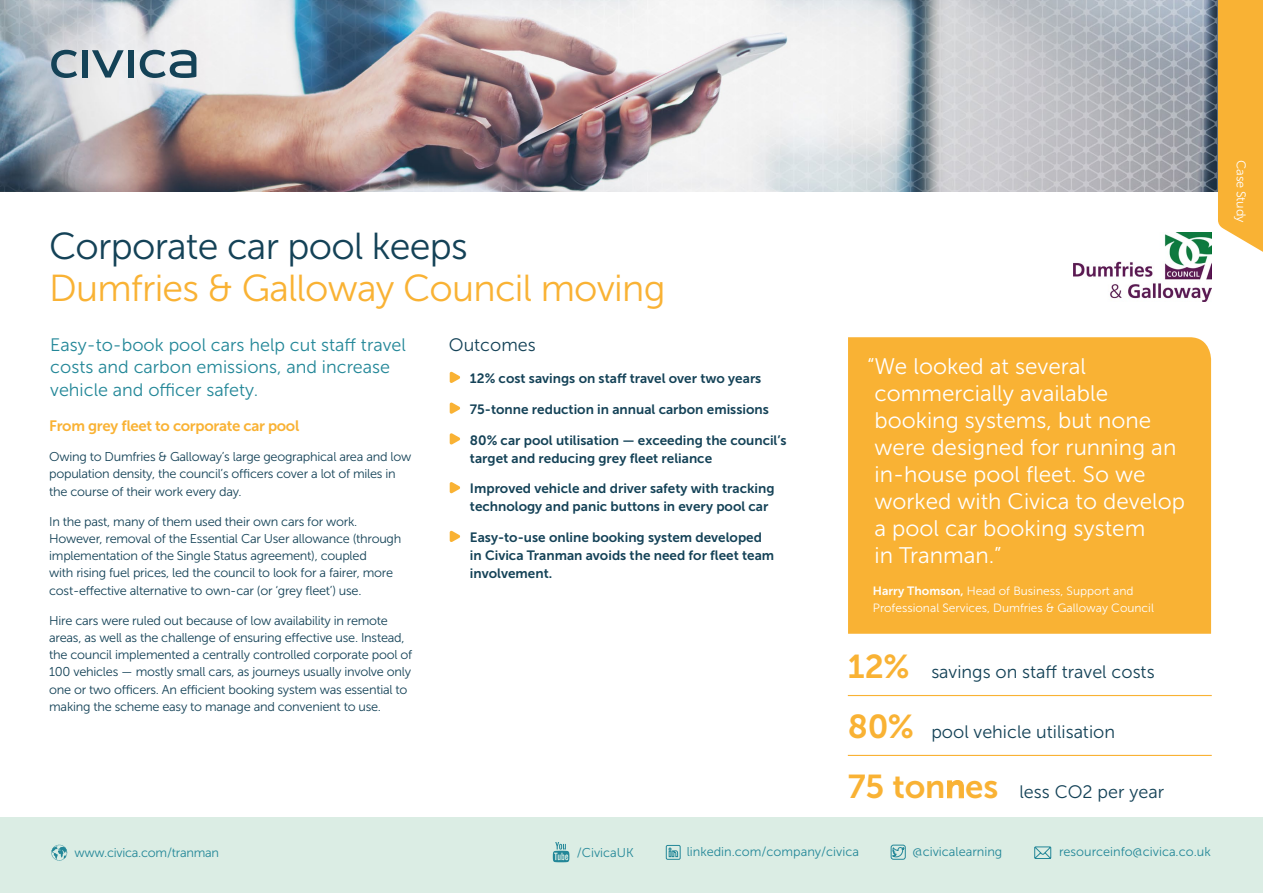
<style>
.page{position:relative;width:1263px;height:893px;background:#fff}
.page>*{position:absolute;margin:0;border:0;box-sizing:border-box;transform-origin:0 0}
.t1{font:37.5px "Museo Sans 300";letter-spacing:-.02em;color:#f9b234}
.t2{font:37.5px "Museo Sans 300";letter-spacing:-.02em;color:#144257}
.t3{font:22.5px/27px "Museo Sans 300";color:#fff}
.t4{font:18px/22.5px "Museo Sans 300";color:#238798}
.t5{font:18px "Museo Sans 300";color:#144257}
.t6{font:15px "Museo Sans 700";letter-spacing:-.02em;color:#f9b234}
.t7{font:13.5px/18px "Museo Sans 700";color:#144257}
.t8{font:12.75px/17.2px "Museo Sans 300";letter-spacing:-.02em;color:#144257}
.t9{font:12.75px "Museo Sans 300";color:#238798}
.t10{font:12.75px "Museo Sans 300";letter-spacing:-.02em;color:#238798}
.t11{font:12.75px "Museo Sans 300";letter-spacing:-.025em;color:#fff}
.t12{font:12px/16.5px "Museo Sans 300";color:#fff}
.s1{font-family:"Museo Sans 700"}
.s2{font-family:"Museo Sans 700";font-size:33px;color:#f9b234}
</style>
<div class="page">
<img style="left:0;top:0;width:1218px;height:192px">
<div style="left:0;top:817px;width:1263px;height:76px;background:#dbede4"></div>
<div style="left:848px;top:337px;width:363px;height:297px;background:#f9b234"></div>
<svg style="left:1034px;top:846px;width:17px;height:13px"></svg>
<div style="left:666px;top:845px;width:14px;height:14px;border:1px solid #238798"></div>
<svg style="left:668px;top:848px;width:10px;height:9px"></svg>
<svg style="left:891px;top:845px;width:15px;height:15px"></svg>
<svg style="left:553px;top:842px;width:16px;height:20px"></svg>
<div style="left:1218px;top:0;width:45px;height:252px;background:#f9b234"></div>
<svg style="left:51px;top:50px;width:26px;height:28px"></svg>
<div style="left:128px;top:50px;width:5px;height:28px;background:#144257"></div>
<div style="left:83px;top:50px;width:5px;height:28px;background:#144257"></div>
<svg style="left:92px;top:50px;width:32px;height:28px"></svg>
<svg style="left:140px;top:50px;width:56px;height:28px;background:#8a9fa9"></svg>
<svg style="left:450px;top:371px;width:10px;height:12px"></svg>
<svg style="left:450px;top:402px;width:10px;height:12px"></svg>
<svg style="left:450px;top:433px;width:10px;height:12px"></svg>
<svg style="left:450px;top:482px;width:10px;height:12px"></svg>
<svg style="left:450px;top:530px;width:10px;height:12px"></svg>
<hr style="left:848px;top:695px;width:364px;height:1px;background:#f9b234">
<hr style="left:848px;top:755px;width:364px;height:1px;background:#f9b234">
<svg style="left:51px;top:844px;width:16px;height:17px"></svg>
<img style="left:1074px;top:232px;width:138px;height:69px">
<h1 class="t2" style="left:49px;top:226px;width:420px">Corporate car pool keeps</h1>
<h1 class="t1" style="left:49px;top:268px;width:618px">Dumfries &amp; Galloway Council moving</h1>
<h3 class="t4" style="left:50px;top:333px;width:357px">Easy-to-book pool cars help cut staff travel costs and carbon emissions, and increase vehicle and officer safety.</h3>
<p class="t6" style="left:49px;top:417px;width:252px">From grey fleet to corporate car pool</p>
<p class="t8" style="left:49px;top:448px;width:363px">Owing to Dumfries &amp; Galloway’s large geographical area and low population density, the council’s officers cover a lot of miles in the course of their work every day.</p>
<p class="t8" style="left:49px;top:513px;width:354px">In the past, many of them used their own cars for work.<br>However, removal of the Essential Car User allowance (through implementation of the Single Status agreement), coupled<br>with rising fuel prices, led the council to look for a fairer, more cost-effective alternative to own-car (or ‘grey fleet’) use.</p>
<p class="t8" style="left:49px;top:612px;width:365px">Hire cars were ruled out because of low availability in remote areas, as well as the challenge of ensuring effective use. Instead, the council implemented a centrally controlled corporate pool of 100 vehicles — mostly small cars, as journeys usually involve only one or two officers. An efficient booking system was essential to making the scheme easy to manage and convenient to use.</p>
<h3 class="t5" style="left:449px;top:335px;width:88px">Outcomes</h3>
<p class="t7" style="left:470px;top:369px;width:293px">12% cost savings on staff travel over two years</p>
<p class="t7" style="left:470px;top:400px;width:300px">75-tonne reduction in annual carbon emissions</p>
<p class="t7" style="left:470px;top:431px;width:318px">80% car pool utilisation — exceeding the council’s target and reducing grey fleet reliance</p>
<p class="t7" style="left:470px;top:480px;width:306px">Improved vehicle and driver safety with tracking technology and panic buttons in every pool car</p>
<p class="t7" style="left:470px;top:528px;width:306px">Easy-to-use online booking system developed in Civica Tranman avoids the need for fleet team involvement.</p>
<h2 class="t3" style="left:874px;top:353px;width:312px;text-indent:-8px">“We looked at several commercially available booking systems, but none were designed for running an in-house pool fleet. So we worked with Civica to develop a pool car booking system<br>in Tranman.”</h2>
<p class="t12" style="left:873px;top:583px;width:283px"><span class="s1">Harry Thomson,</span> Head of Business, Support and<br>Professional Services, Dumfries &amp; Galloway Council</p>
<h3 class="t5" style="left:848px;top:662px;width:308px"><span class="s2">12%</span> savings on staff travel costs</h3>
<h3 class="t5" style="left:848px;top:722px;width:269px"><span class="s2">80%</span> pool vehicle utilisation</h3>
<h3 class="t5" style="left:848px;top:782px;width:318px"><span class="s2">75 tonnes</span> less CO2 per year</h3>
<p class="t10" style="left:74px;top:846px;width:146px">www.civica.com/tranman</p>
<p class="t9" style="left:577px;top:845px;width:58px">/CivicaUK</p>
<p class="t9" style="left:687px;top:845px;width:174px">linkedin.com/company/civica</p>
<p class="t9" style="left:912px;top:845px;width:91px">@civicalearning</p>
<p class="t9" style="left:1059px;top:845px;width:153px">resourceinfo@civica.co.uk</p>
<p class="t11" style="left:1248px;top:160px;width:63px;rotate:90deg">Case Study</p>
</div>
